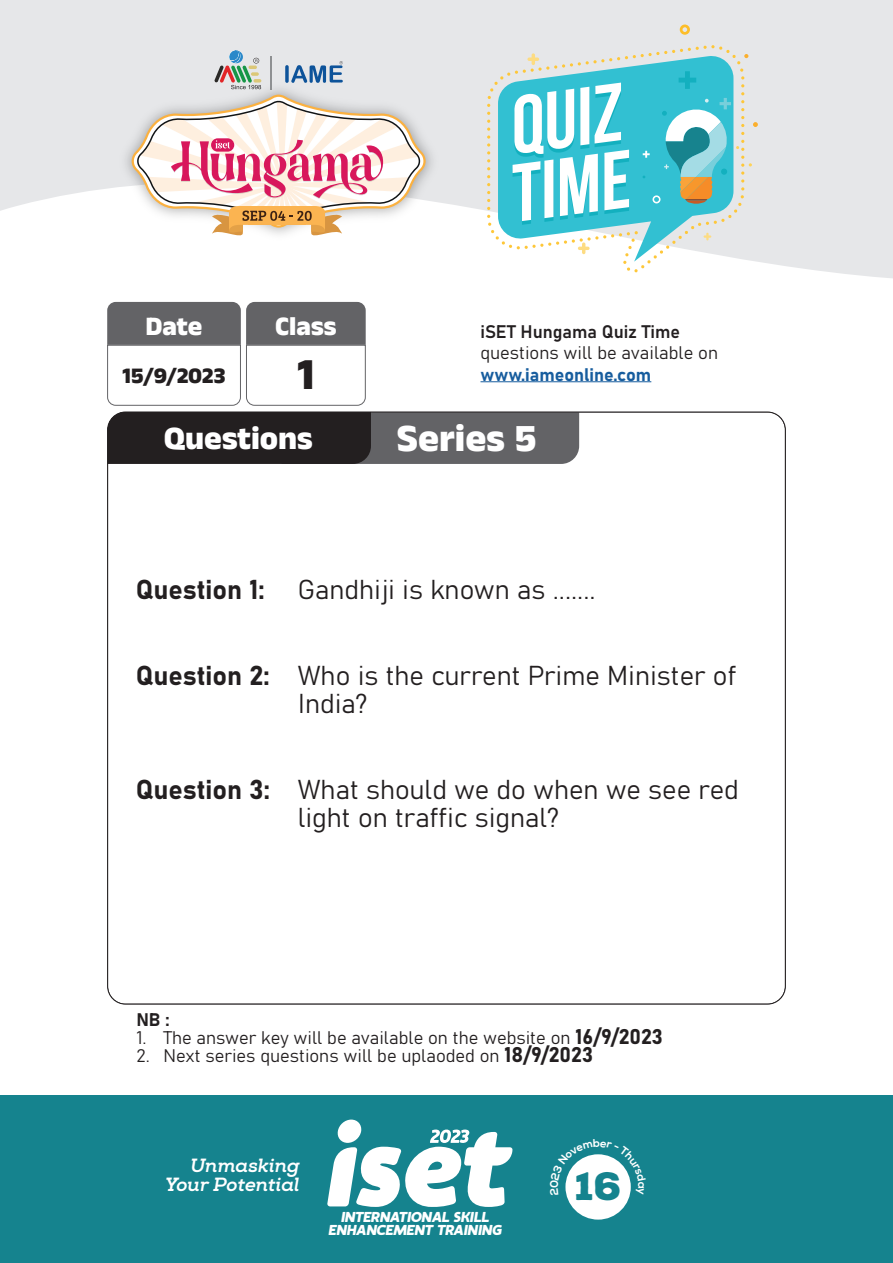
<style>
.page{position:relative;width:893px;height:1263px;background:#fff}
.page>*{position:absolute;margin:0;border:0;box-sizing:border-box;transform-origin:0 0}
.t1{font:500 45px "Anek Malayalam";color:#231f20}
.t2{font:500 39px "Anek Malayalam";color:#fff}
.t3{font:900 38.4px "Nexa Rust Sans";color:#15838e}
.t4{font:500 33px "Anek Malayalam";color:#fff}
.t5{font:27px/28.5px "Bahnschrift";color:#231f20}
.t6{font:500 27px "Anek Malayalam";color:#fff}
.t7{font:500 22.5px "Anek Malayalam";color:#231f20}
.t8{font:italic 800 18.6px/18.6px "Nexa Slab";color:#fff;text-align:right}
.t9{font:18px/21.6px "Bahnschrift";color:#231f20}
.t10{font:italic 900 14.4px/13.2px "Auro";color:#fff;text-align:center}
.s1{color:#175d9e}
.s2{font-size:21px}
</style>
<div class="page">
<svg style="left:0;top:0;width:893px;height:278px;fill:#e6e7e9"></svg>
<svg style="left:487px;top:45px;width:257px;height:227px;fill:#e6e7e9"></svg>
<svg style="left:498px;top:54px;width:235px;height:208px"></svg>
<svg style="left:679px;top:71px;width:17px;height:18px"></svg>
<svg style="left:744px;top:54px;width:4px;height:4px"></svg>
<svg style="left:753px;top:122px;width:5px;height:5px"></svg>
<svg style="left:643px;top:98px;width:96px;height:106px;background:#69c2c6"></svg>
<svg style="left:513px;top:83px;width:116px;height:142px"></svg>
<svg style="left:578px;top:242px;width:12px;height:12px"></svg>
<svg style="left:527px;top:53px;width:12px;height:12px"></svg>
<svg style="left:704px;top:233px;width:7px;height:7px"></svg>
<svg style="left:680px;top:25px;width:10px;height:10px"></svg>
<img style="left:113px;top:76px;width:331px;height:170px">
<svg style="left:132px;top:95px;width:294px;height:145px"></svg>
<svg style="left:285px;top:61px;width:58px;height:22px"></svg>
<hr style="left:270px;top:56px;width:1px;height:34px;background:#8e9092">
<svg style="left:214px;top:51px;width:47px;height:38px;background:#b7bfb9"></svg>
<div style="left:0;top:1095px;width:893px;height:168px;background:#15838e"></div>
<svg style="left:327px;top:1119px;width:186px;height:88px"></svg>
<div style="left:565px;top:1154px;width:66px;height:65px;background:#fff;border-radius:50%"></div>
<svg style="left:107px;top:302px;width:259px;height:104px"></svg>
<hr style="left:480px;top:381px;width:171px;height:1px;background:#175d9e">
<svg style="left:108px;top:412px;width:471px;height:52px;background:#403d3f"></svg>
<svg style="left:565px;top:1154px;width:66px;height:41px"></svg>
<p class="t6" style="left:146px;top:311px;width:58px">Date</p>
<p class="t6" style="left:275px;top:311px;width:63px">Class</p>
<p class="t9" style="left:480px;top:319px;width:239px">iSET Hungama Quiz Time questions will be available on <span class="s1">www.iameonline.com</span></p>
<p class="t7" style="left:123px;top:363px;width:104px">15/9/2023</p>
<p class="t1" style="left:297px;top:349px;width:19px">1</p>
<p class="t4" style="left:164px;top:420px;width:151px">Questions</p>
<p class="t2" style="left:397px;top:416px;width:141px">Series 5</p>
<p class="t5" style="left:136px;top:573px;width:461px">Question 1: Gandhiji is known as .......</p>
<p class="t5" style="left:298px;top:659px;width:440px;text-indent:-162px">Question 2: Who is the current Prime Minister of<br>India?</p>
<p class="t5" style="left:298px;top:773px;width:443px;text-indent:-162px">Question 3: What should we do when we see red light on traffic signal?</p>
<p class="t9" style="left:136px;top:1008px;width:35px">NB :</p>
<p class="t9" style="left:136px;top:1026px;width:528px">1. The answer key will be available on the website on <span class="s2">16/9/2023</span></p>
<p class="t9" style="left:136px;top:1044px;width:458px">2. Next series questions will be uplaoded on <span class="s2">18/9/2023</span></p>
<p class="t8" style="left:165px;top:1157px;width:136px">Unmasking<br>Your Potential</p>
<p class="t10" style="left:328px;top:1211px;width:175px">INTERNATIONAL SKILL<br>ENHANCEMENT TRAINING</p>
<h3 class="t3" style="left:575px;top:1160px;width:49px">16</h3>
</div>
